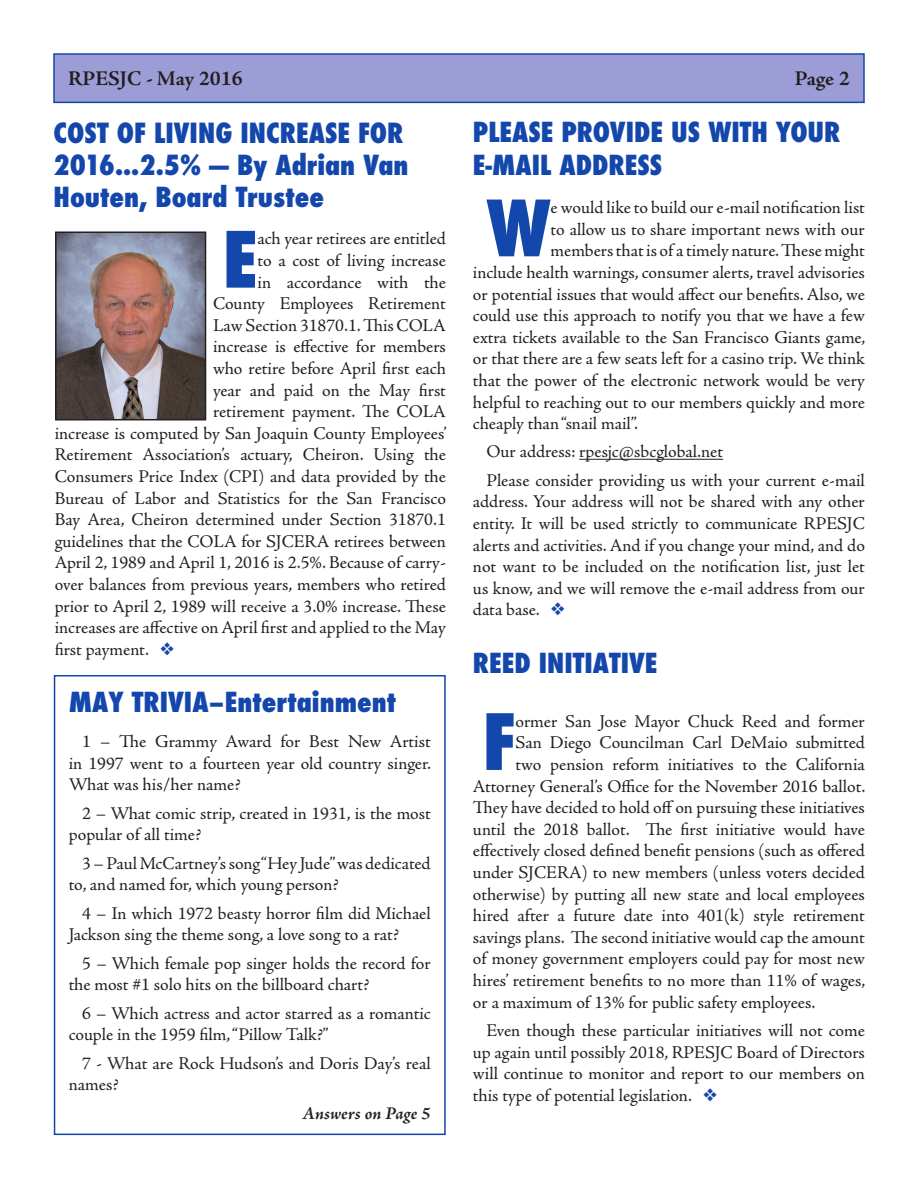
<style>
.page{position:relative;width:918px;height:1188px;background:#fff}
.page>*{position:absolute;margin:0;border:0;box-sizing:border-box;transform-origin:0 0}
.Body{font:800 condensed 75.3px "Futura";color:#1447ac}
.t1{font:800 condensed 27px/32.4px "Futura";color:#1447ac}
.t2{font:800 condensed 26.85px/32.2px "Futura";color:#1447ac}
.Body-2{font:700 21px "Adobe Jenson Pro";color:#231f20}
.Body-3{font:18px/21.6px "Adobe Jenson Pro";letter-spacing:-.005em;color:#231f20}
.Body-4{font:italic 700 18px "Adobe Jenson Pro";letter-spacing:-.005em;color:#231f20}
.s1{font-size:26.85px}
.s2{color:#1447ac}
</style>
<div class="page">
<div style="left:54px;top:54px;width:810px;height:48px;background:#9c9dd6"></div>
<div style="left:53px;top:53px;width:812px;height:50px;border:2px solid #1447ac"></div>
<div style="left:54px;top:675px;width:392px;height:460px;border:2px solid #1447ac"></div>
<img style="left:58px;top:234px;width:145px;height:183px">
<div style="left:55px;top:231px;width:151px;height:189px;border:2px solid #231f20"></div>
<hr style="left:579px;top:459px;width:144px;height:1px;background:#231f20">
<p class="Body-2" style="left:68px;top:66px;width:176px">RPESJC - May 2016</p>
<p class="Body-2" style="left:795px;top:66px;width:56px">Page 2</p>
<p class="t1" style="left:54px;top:116px;width:356px">COST OF LIVING INCREASE FOR<br>2016...2.5% — <span class="s1">By Adrian Van</span></p>
<p class="t2" style="left:54px;top:181px;width:272px">Houten, Board Trustee</p>
<p class="t2" style="left:473px;top:117px;width:369px">PLEASE PROVIDE US WITH YOUR<br>E-MAIL ADDRESS</p>
<p class="Body" style="left:486px;top:177px;width:66px">W</p>
<p class="Body-3" style="left:551px;top:197px;width:316px">e would like to build our e-mail notification list</p>
<p class="Body-3" style="left:551px;top:219px;width:316px">to allow us to share important news with our</p>
<p class="Body-3" style="left:551px;top:240px;width:316px">members that is of a timely nature. These might</p>
<p class="Body-3" style="left:473px;top:262px;width:393px">include health warnings, consumer alerts, travel advisories</p>
<p class="Body-3" style="left:473px;top:283px;width:393px">or potential issues that would affect our benefits. Also, we</p>
<p class="Body-3" style="left:473px;top:305px;width:393px">could use this approach to notify you that we have a few</p>
<p class="Body-3" style="left:473px;top:327px;width:394px">extra tickets available to the San Francisco Giants game,</p>
<p class="Body-3" style="left:473px;top:348px;width:393px">or that there are a few seats left for a casino trip. We think</p>
<p class="Body-3" style="left:473px;top:370px;width:393px">that the power of the electronic network would be very</p>
<p class="Body-3" style="left:473px;top:391px;width:393px">helpful to reaching out to our members quickly and more</p>
<p class="Body-3" style="left:473px;top:413px;width:167px">cheaply than “snail mail”.</p>
<p class="Body-3" style="left:486px;top:441px;width:238px">Our address: rpesjc@sbcglobal.net</p>
<p class="Body-3" style="left:473px;top:470px;width:393px;text-align:justify;text-indent:14px">Please consider providing us with your current e-mail address. Your address will not be shared with any other entity. It will be used strictly to communicate RPESJC alerts and activities. And if you change your mind, and do not want to be included on the notification list, just let us know, and we will remove the e-mail address from our data base. <span class="s2">❖</span></p>
<p class="t2" style="left:473px;top:647px;width:186px">REED INITIATIVE</p>
<p class="Body" style="left:223px;top:208px;width:37px">E</p>
<p class="Body-3" style="left:258px;top:228px;width:190px">ach year retirees are entitled</p>
<p class="Body-3" style="left:258px;top:250px;width:190px">to a cost of living increase</p>
<p class="Body-3" style="left:258px;top:272px;width:190px">in accordance with the</p>
<p class="Body-3" style="left:213px;top:293px;width:234px">County Employees Retirement</p>
<p class="Body-3" style="left:213px;top:315px;width:234px">Law Section 31870.1. This COLA</p>
<p class="Body-3" style="left:213px;top:336px;width:234px">increase is effective for members</p>
<p class="Body-3" style="left:213px;top:358px;width:234px">who retire before April first each</p>
<p class="Body-3" style="left:213px;top:380px;width:234px">year and paid on the May first</p>
<p class="Body-3" style="left:213px;top:401px;width:234px">retirement payment. The COLA</p>
<p class="Body-3" style="left:55px;top:423px;width:394px">increase is computed by San Joaquin County Employees’</p>
<p class="Body-3" style="left:55px;top:444px;width:393px">Retirement Association’s actuary, Cheiron. Using the</p>
<p class="Body-3" style="left:55px;top:466px;width:393px">Consumers Price Index (CPI) and data provided by the</p>
<p class="Body-3" style="left:55px;top:488px;width:393px">Bureau of Labor and Statistics for the San Francisco</p>
<p class="Body-3" style="left:55px;top:509px;width:393px">Bay Area, Cheiron determined under Section 31870.1</p>
<p class="Body-3" style="left:55px;top:531px;width:393px">guidelines that the COLA for SJCERA retirees between</p>
<p class="Body-3" style="left:55px;top:552px;width:393px">April 2, 1989 and April 1, 2016 is 2.5%. Because of carry-</p>
<p class="Body-3" style="left:55px;top:574px;width:393px">over balances from previous years, members who retired</p>
<p class="Body-3" style="left:55px;top:596px;width:393px">prior to April 2, 1989 will receive a 3.0% increase. These</p>
<p class="Body-3" style="left:55px;top:617px;width:393px">increases are affective on April first and applied to the May</p>
<p class="Body-3" style="left:55px;top:639px;width:121px">first payment. <span class="s2">❖</span></p>
<p class="t2" style="left:69px;top:686px;width:329px">MAY TRIVIA–Entertainment</p>
<p class="Body-3" style="left:69px;top:731px;width:364px;text-align:justify;text-indent:14px">1 – The Grammy Award for Best New Artist in 1997 went to a fourteen year old country singer.<br>What was his/her name?</p>
<p class="Body-3" style="left:69px;top:803px;width:363px;text-indent:14px">2 – What comic strip, created in 1931, is the most popular of all time?</p>
<p class="Body-3" style="left:69px;top:853px;width:363px;text-indent:14px">3 – Paul McCartney’s song “Hey Jude” was dedicated to, and named for, which young person?</p>
<p class="Body-3" style="left:69px;top:903px;width:363px;text-indent:14px">4 – In which 1972 beasty horror film did Michael<br>Jackson sing the theme song, a love song to a rat?</p>
<p class="Body-3" style="left:69px;top:953px;width:363px;text-indent:14px">5 – Which female pop singer holds the record for the most #1 solo hits on the billboard chart?</p>
<p class="Body-3" style="left:69px;top:1003px;width:363px;text-indent:14px">6 – Which actress and actor starred as a romantic couple in the 1959 film, “Pillow Talk?”</p>
<p class="Body-3" style="left:69px;top:1052px;width:363px;text-indent:14px">7 - What are Rock Hudson’s and Doris Day’s real names?</p>
<p class="Body-4" style="left:302px;top:1103px;width:130px">Answers on Page 5</p>
<p class="Body" style="left:483px;top:691px;width:35px">F</p>
<p class="Body-3" style="left:516px;top:711px;width:351px">ormer San Jose Mayor Chuck Reed and former</p>
<p class="Body-3" style="left:516px;top:732px;width:351px">San Diego Councilman Carl DeMaio submitted</p>
<p class="Body-3" style="left:516px;top:754px;width:351px">two pension reform initiatives to the California</p>
<p class="Body-3" style="left:473px;top:775px;width:394px">Attorney General’s Office for the November 2016 ballot.</p>
<p class="Body-3" style="left:473px;top:797px;width:393px">They have decided to hold off on pursuing these initiatives</p>
<p class="Body-3" style="left:473px;top:819px;width:393px">until the 2018 ballot. The first initiative would have</p>
<p class="Body-3" style="left:473px;top:840px;width:393px">effectively closed defined benefit pensions (such as offered</p>
<p class="Body-3" style="left:473px;top:862px;width:393px">under SJCERA) to new members (unless voters decided</p>
<p class="Body-3" style="left:473px;top:883px;width:393px">otherwise) by putting all new state and local employees</p>
<p class="Body-3" style="left:473px;top:905px;width:393px">hired after a future date into 401(k) style retirement</p>
<p class="Body-3" style="left:473px;top:927px;width:393px">savings plans. The second initiative would cap the amount</p>
<p class="Body-3" style="left:473px;top:948px;width:393px">of money government employers could pay for most new</p>
<p class="Body-3" style="left:473px;top:970px;width:394px">hires’ retirement benefits to no more than 11% of wages,</p>
<p class="Body-3" style="left:473px;top:991px;width:344px">or a maximum of 13% for public safety employees.</p>
<p class="Body-3" style="left:473px;top:1020px;width:393px;text-align:justify;text-indent:14px">Even though these particular initiatives will not come up again until possibly 2018, RPESJC Board of Directors will continue to monitor and report to our members on this type of potential legislation. <span class="s2">❖</span></p>
</div>
